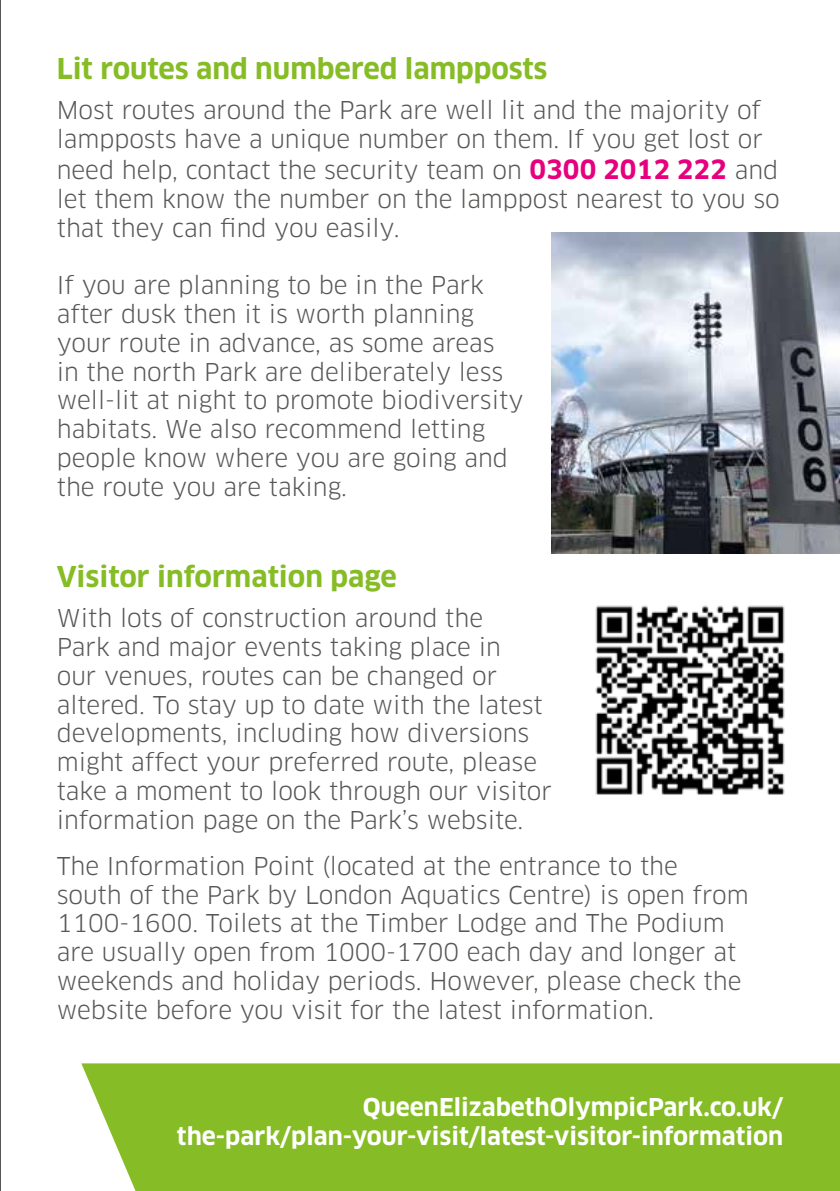
<style>
.page{position:relative;width:840px;height:1191px;background:#fff}
.page>*{position:absolute;margin:0;border:0;box-sizing:border-box;transform-origin:0 0}
.t1{font:700 28px "Clan OT";color:#86bc25}
.t2{font:24px/28.8px "Clan OT";color:#575756}
.t3{font:700 24px/28.8px "Clan OT";color:#fff;text-align:right}
.s1{font-weight:700;font-size:26px;color:#e6007d}
</style>
<div class="page">
<div style="left:81px;top:1063px;width:758px;height:128px;background:#86bc25"></div>
<hr style="left:0;top:0;width:1px;height:1191px;background:#575756">
<img style="left:551px;top:232px;width:288px;height:322px">
<img style="left:595px;top:605px;width:190px;height:190px">
<p class="t1" style="left:57px;top:52px;width:492px">Lit routes and numbered lampposts</p>
<p class="t2" style="left:57px;top:96px;width:707px">Most routes around the Park are well lit and the majority of lampposts have a unique number on them. If you get lost or</p>
<p class="t2" style="left:57px;top:156px;width:724px;text-align:justify">need help, contact the security team on <span class="s1">0300 2012 222</span> and let them know the number on the lamppost nearest to you so that they can find you easily.</p>
<p class="t2" style="left:57px;top:271px;width:468px">If you are planning to be in the Park after dusk then it is worth planning your route in advance, as some areas<br>in the north Park are deliberately less well-lit at night to promote biodiversity habitats. We also recommend letting people know where you are going and the route you are taking.</p>
<p class="t1" style="left:57px;top:560px;width:341px">Visitor information page</p>
<p class="t2" style="left:57px;top:604px;width:496px">With lots of construction around the<br>Park and major events taking place in<br>our venues, routes can be changed or altered. To stay up to date with the latest developments, including how diversions might affect your preferred route, please take a moment to look through our visitor information page on the Park’s website.</p>
<p class="t2" style="left:57px;top:851px;width:693px">The Information Point (located at the entrance to the south of the Park by London Aquatics Centre) is open from 1100-1600. Toilets at the Timber Lodge and The Podium are usually open from 1000-1700 each day and longer at weekends and holiday periods. However, please check the website before you visit for the latest information.</p>
<p class="t3" style="left:177px;top:1093px;width:607px">QueenElizabethOlympicPark.co.uk/ the-park/plan-your-visit/latest-visitor-information</p>
</div>
